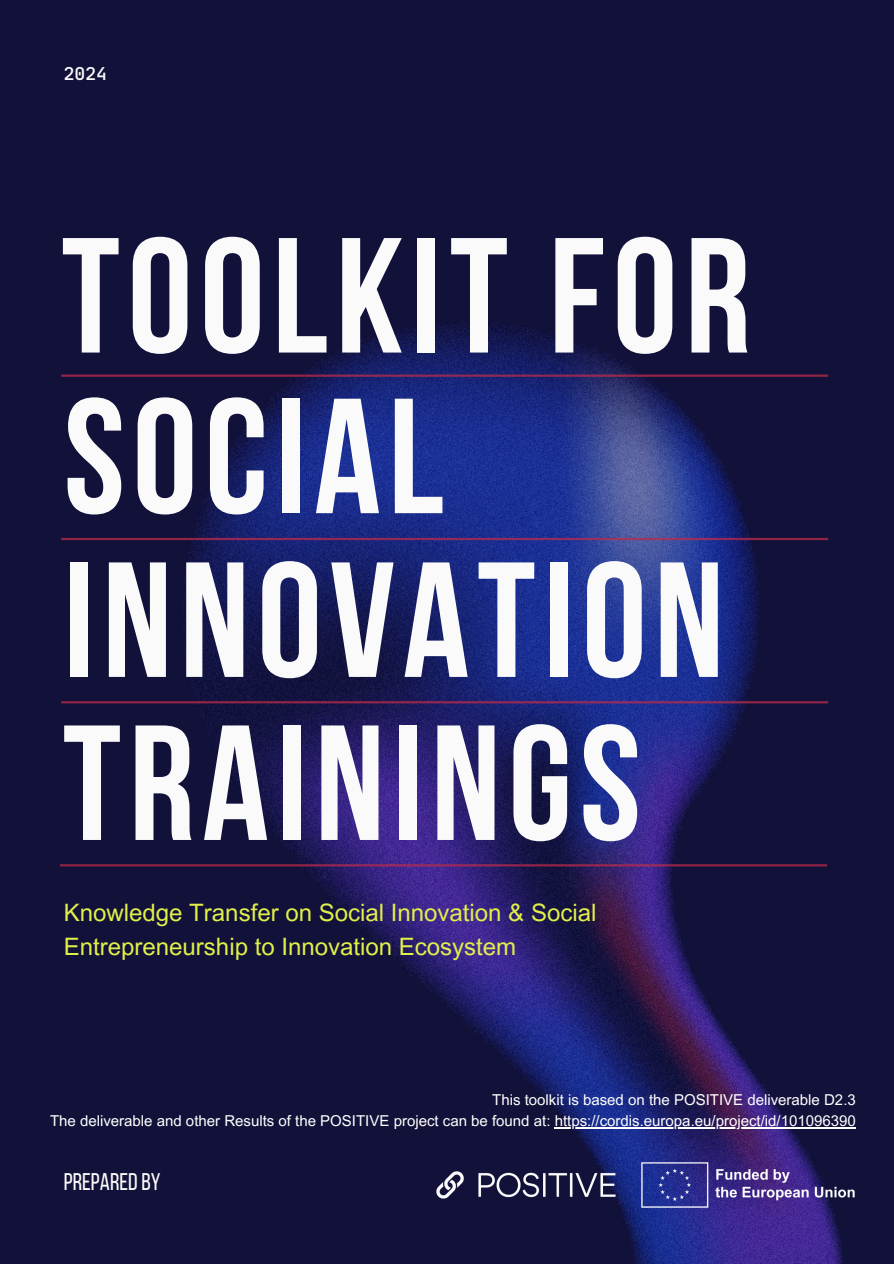
<style>
.page{position:relative;width:894px;height:1264px;background:#fff}
.page>*{position:absolute;margin:0;border:0;box-sizing:border-box;transform-origin:0 0}
.t1{font:163.5px "Bebas Neue Cyrillic";letter-spacing:.045em;color:#fafafa}
.t2{font:24px/33.8px "Arial MT Pro";color:#e1ef4a}
.t3{font:24px "Bebas Neue";color:#fafafa}
.t4{font:500 18px "Jet Brains Mono";color:#fafafa}
.t5{font:15px "Arial MT Pro";color:#fff}
</style>
<div class="page">
<div style="left:0;top:0;width:893px;height:1263px;background:#11113a"></div>
<img style="left:182px;top:322px;width:662px;height:941px">
<hr style="left:61px;top:374px;width:767px;height:3px;background:#ba2b4b">
<hr style="left:61px;top:538px;width:767px;height:2px;background:#ba2b4b">
<hr style="left:61px;top:701px;width:767px;height:2px;background:#ba2b4b">
<img style="left:430px;top:1164px;width:192px;height:41px">
<img style="left:639px;top:1160px;width:216px;height:49px">
<hr style="left:60px;top:864px;width:766px;height:2px;background:#ba2b4b">
<hr style="left:554px;top:1126px;width:301px;height:2px;background:#fff">
<h1 class="t4" style="left:64px;top:63px;width:45px">2024</h1>
<p class="t1" style="left:61px;top:230px;width:690px">TOOLKIT FOR</p>
<h4 class="t1" style="left:64px;top:390px;width:381px">SOCIAL</h4>
<h1 class="t1" style="left:64px;top:554px;width:661px">INNOVATION</h1>
<p class="t1" style="left:63px;top:717px;width:579px">TRAININGS</p>
<p class="t2" style="left:64px;top:899px;width:534px">Knowledge Transfer on Social Innovation &amp; Social<br>Entrepreneurship to Innovation Ecosystem</p>
<p class="t5" style="left:492px;top:1093px;width:365px">This toolkit is based on the POSITIVE deliverable D2.3</p>
<p class="t5" style="left:50px;top:1114px;width:807px">The deliverable and other Results of the POSITIVE project can be found at: https://cordis.europa.eu/project/id/101096390</p>
<h1 class="t3" style="left:64px;top:1171px;width:98px">PREPAREDBY</h1>
</div>
